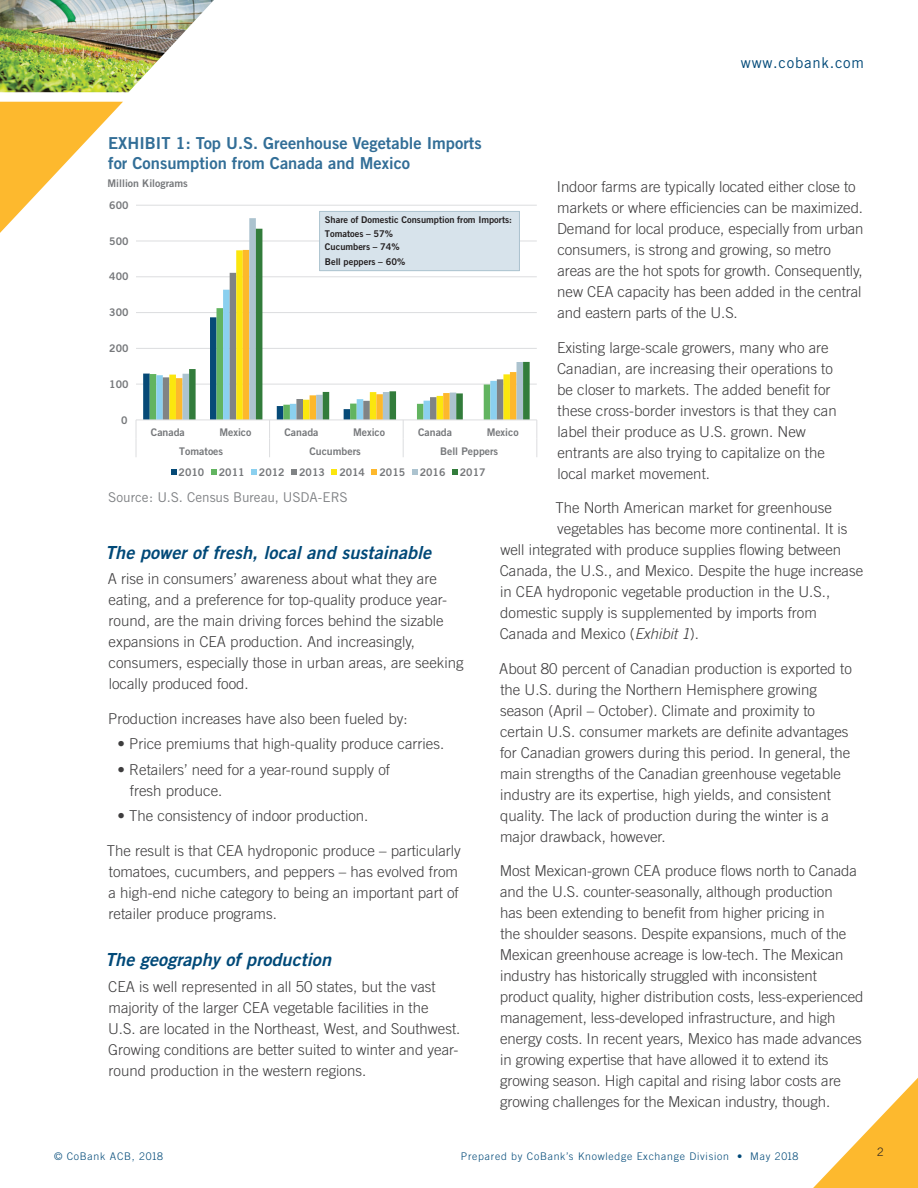
<style>
.page{position:relative;width:918px;height:1188px;background:#fff}
.page>*{position:absolute;margin:0;border:0;box-sizing:border-box;transform-origin:0 0}
.t1{font:italic 18px "Trade Gothic Bold Two";letter-spacing:.005em;color:#004978}
.t2{font:16.5px/19.5px "Trade Gothic Bold Two";color:#326e97}
.t3{font:300 15px/21px "Trade Gothic";color:#3e3d3e}
.t4{font:15px "Trade Gothic";letter-spacing:.05em;color:#004978}
.t5{font:13.5px "Trade Gothic";letter-spacing:-.005em;color:#808285}
.t6{font:300 11.7px "Trade Gothic";color:#231f20}
.t7{font:10.5px "Trade Gothic Bold Two";color:#76787b}
.t8{font:300 10.5px "Trade Gothic";letter-spacing:.07em;color:#004978}
.t9{font:9.3px/13.6px "Trade Gothic Bold Two";color:#231f20}
.s1{font-style:italic}
</style>
<div class="page">
<img style="left:0;top:0;width:214px;height:92px">
<svg style="left:0;top:102px;width:123px;height:131px"></svg>
<svg style="left:813px;top:1078px;width:105px;height:110px"></svg>
<div style="left:105px;top:160px;width:438px;height:335px;background:#fff"></div>
<hr style="left:136px;top:384px;width:401px;height:1px;background:#dcdddf">
<hr style="left:136px;top:348px;width:401px;height:1px;background:#dcdddf">
<hr style="left:136px;top:312px;width:401px;height:1px;background:#dcdddf">
<hr style="left:136px;top:277px;width:401px;height:1px;background:#dcdddf">
<hr style="left:136px;top:241px;width:401px;height:1px;background:#dcdddf">
<hr style="left:136px;top:205px;width:401px;height:1px;background:#dcdddf">
<svg style="left:189px;top:229px;width:341px;height:191px"></svg>
<hr style="left:136px;top:420px;width:401px;height:1px;background:#dcdddf">
<svg style="left:136px;top:421px;width:1px;height:36px"></svg>
<svg style="left:143px;top:308px;width:347px;height:149px"></svg>
<svg style="left:536px;top:421px;width:1px;height:36px"></svg>
<svg style="left:171px;top:470px;width:5px;height:5px"></svg>
<svg style="left:211px;top:470px;width:5px;height:5px"></svg>
<svg style="left:251px;top:470px;width:6px;height:5px"></svg>
<svg style="left:291px;top:470px;width:6px;height:5px"></svg>
<svg style="left:332px;top:470px;width:5px;height:5px"></svg>
<svg style="left:372px;top:470px;width:5px;height:5px"></svg>
<svg style="left:412px;top:470px;width:5px;height:5px"></svg>
<svg style="left:452px;top:470px;width:5px;height:5px"></svg>
<div style="left:320px;top:211px;width:199px;height:60px;background:#d7e3eb"></div>
<div style="left:319px;top:211px;width:201px;height:60px;border:1px solid #acc3cf"></div>
<p class="t4" style="left:741px;top:54px;width:125px">www.cobank.com</p>
<p class="t2" style="left:108px;top:133px;width:375px">EXHIBIT 1: Top U.S. Greenhouse Vegetable Imports for Consumption from Canada and Mexico</p>
<p class="t7" style="left:107px;top:177px;width:82px">Million Kilograms</p>
<p class="t3" style="left:557px;top:176px;width:308px">Indoor farms are typically located either close to markets or where efficiencies can be maximized.<br>Demand for local produce, especially from urban consumers, is strong and growing, so metro areas are the hot spots for growth. Consequently, new CEA capacity has been added in the central and eastern parts of the U.S.</p>
<p class="t3" style="left:557px;top:337px;width:281px">Existing large-scale growers, many who are Canadian, are increasing their operations to be closer to markets. The added benefit for these cross-border investors is that they can label their produce as U.S. grown. New entrants are also trying to capitalize on the local market movement.</p>
<p class="t3" style="left:555px;top:497px;width:278px">The North American market for greenhouse</p>
<p class="t3" style="left:557px;top:518px;width:292px">vegetables has become more continental. It is</p>
<p class="t3" style="left:500px;top:539px;width:342px">well integrated with produce supplies flowing between</p>
<p class="t3" style="left:500px;top:560px;width:365px">Canada, the U.S., and Mexico. Despite the huge increase</p>
<p class="t3" style="left:500px;top:581px;width:332px">in CEA hydroponic vegetable production in the U.S.,</p>
<p class="t3" style="left:500px;top:602px;width:318px">domestic supply is supplemented by imports from</p>
<p class="t3" style="left:500px;top:623px;width:201px">Canada and Mexico (<span class="s1">Exhibit 1</span>).</p>
<p class="t3" style="left:499px;top:658px;width:354px">About 80 percent of Canadian production is exported to the U.S. during the Northern Hemisphere growing season (April – October). Climate and proximity to certain U.S. consumer markets are definite advantages for Canadian growers during this period. In general, the main strengths of the Canadian greenhouse vegetable industry are its expertise, high yields, and consistent quality. The lack of production during the winter is a major drawback, however.</p>
<p class="t3" style="left:500px;top:860px;width:365px">Most Mexican-grown CEA produce flows north to Canada and the U.S. counter-seasonally, although production<br>has been extending to benefit from higher pricing in<br>the shoulder seasons. Despite expansions, much of the Mexican greenhouse acreage is low-tech. The Mexican industry has historically struggled with inconsistent product quality, higher distribution costs, less-experienced management, less-developed infrastructure, and high energy costs. In recent years, Mexico has made advances in growing expertise that have allowed it to extend its growing season. High capital and rising labor costs are growing challenges for the Mexican industry, though.</p>
<p class="t7" style="left:109px;top:199px;width:21px">600</p>
<p class="t9" style="left:325px;top:213px;width:189px">Share of Domestic Consumption from Imports:<br>Tomatoes – 57%<br>Cucumbers – 74%</p>
<p class="t9" style="left:325px;top:255px;width:82px">Bell peppers – 60%</p>
<p class="t7" style="left:109px;top:234px;width:21px">500</p>
<p class="t7" style="left:109px;top:270px;width:21px">400</p>
<p class="t7" style="left:109px;top:306px;width:21px">300</p>
<p class="t7" style="left:109px;top:342px;width:21px">200</p>
<p class="t7" style="left:109px;top:377px;width:21px">100</p>
<p class="t7" style="left:121px;top:413px;width:8px">0</p>
<p class="t7" style="left:151px;top:426px;width:35px">Canada</p>
<p class="t7" style="left:219px;top:426px;width:33px">Mexico</p>
<p class="t7" style="left:285px;top:426px;width:35px">Canada</p>
<p class="t7" style="left:353px;top:426px;width:33px">Mexico</p>
<p class="t7" style="left:418px;top:426px;width:35px">Canada</p>
<p class="t7" style="left:487px;top:426px;width:33px">Mexico</p>
<p class="t7" style="left:179px;top:444px;width:45px">Tomatoes</p>
<p class="t7" style="left:309px;top:444px;width:53px">Cucumbers</p>
<p class="t7" style="left:440px;top:444px;width:60px">Bell Peppers</p>
<p class="t7" style="left:179px;top:465px;width:27px">2010</p>
<p class="t7" style="left:219px;top:465px;width:27px">2011</p>
<p class="t7" style="left:259px;top:465px;width:27px">2012</p>
<p class="t7" style="left:299px;top:465px;width:27px">2013</p>
<p class="t7" style="left:339px;top:465px;width:27px">2014</p>
<p class="t7" style="left:380px;top:465px;width:27px">2015</p>
<p class="t7" style="left:420px;top:465px;width:27px">2016</p>
<p class="t7" style="left:460px;top:465px;width:27px">2017</p>
<p class="t5" style="left:108px;top:489px;width:241px">Source: U.S. Census Bureau, USDA-ERS</p>
<p class="t1" style="left:105px;top:541px;width:328px">The power of fresh, local and sustainable</p>
<p class="t3" style="left:108px;top:568px;width:357px">A rise in consumers’ awareness about what they are eating, and a preference for top-quality produce year&shy;round, are the main driving forces behind the sizable expansions in CEA production. And increasingly, consumers, especially those in urban areas, are seeking locally produced food.</p>
<p class="t3" style="left:108px;top:708px;width:301px">Production increases have also been fueled by:</p>
<p class="t3" style="left:118px;top:733px;width:328px">• Price premiums that high-quality produce carries.</p>
<p class="t3" style="left:130px;top:759px;width:262px;text-indent:-12px">• Retailers’ need for a year-round supply of fresh produce.</p>
<p class="t3" style="left:118px;top:805px;width:252px">• The consistency of indoor production.</p>
<p class="t3" style="left:107px;top:840px;width:356px">The result is that CEA hydroponic produce – particularly tomatoes, cucumbers, and peppers – has evolved from a high-end niche category to being an important part of retailer produce programs.</p>
<p class="t1" style="left:105px;top:948px;width:227px">The geography of production</p>
<p class="t3" style="left:108px;top:976px;width:354px">CEA is well represented in all 50 states, but the vast majority of the larger CEA vegetable facilities in the<br>U.S. are located in the Northeast, West, and Southwest.<br>Growing conditions are better suited to winter and year&shy;round production in the western regions.</p>
<p class="t8" style="left:54px;top:1150px;width:111px">© CoBank ACB, 2018</p>
<p class="t8" style="left:461px;top:1150px;width:339px">Prepared by CoBank’s Knowledge Exchange Division • May 2018</p>
<p class="t6" style="left:877px;top:1145px;width:8px">2</p>
</div>
